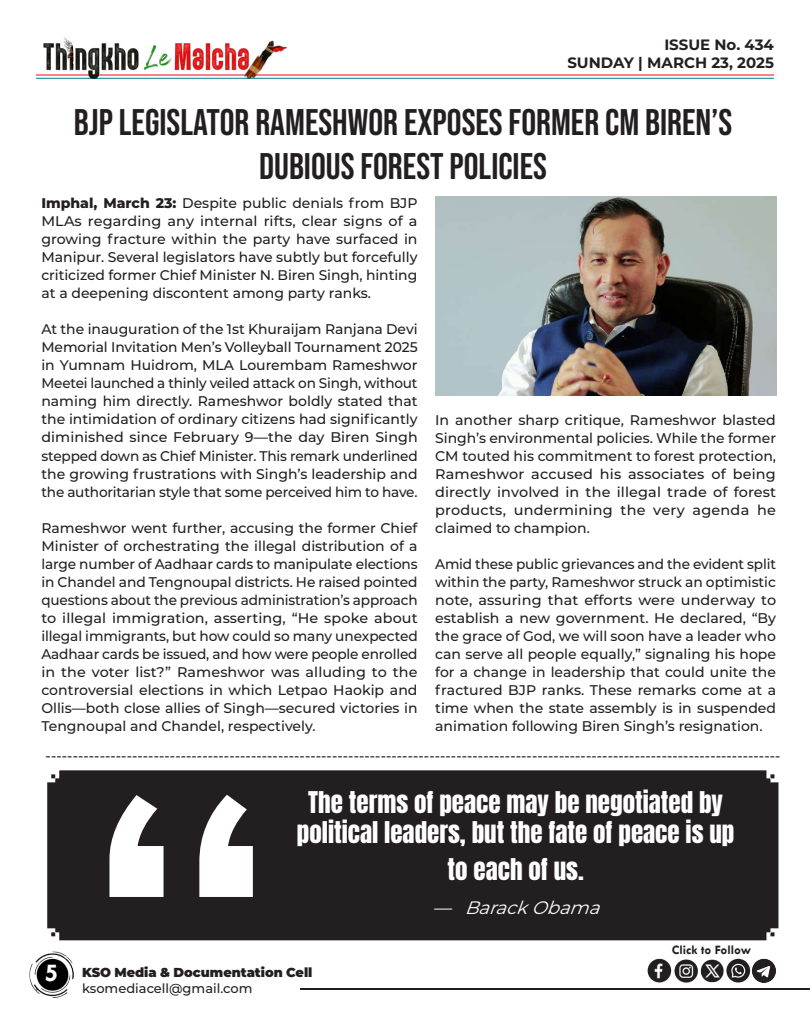
<style>
.page{position:relative;width:810px;height:1013px;background:#fff}
.page>*{position:absolute;margin:0;border:0;box-sizing:border-box;transform-origin:0 0}
.t1{font:700 358.2px "Tw Cen";color:#fff;scale:1.05 1}
.t2{font:37px/44.4px "Bebas Neue";color:#231f20;text-align:center}
.t3{font:700 26px "Tw Cen";color:#fff}
.t4{font:25px/30px "Anton";color:#fff;text-align:center}
.t5{font:italic 100 18px "Montserrat";color:#fff}
.t6{font:700 15px/18px "Montserrat";color:#231f20;text-align:right}
.t7{font:500 14px/18px "Montserrat";color:#231f20;text-align:justify}
.t8{font:900 13px "Montserrat";letter-spacing:-.005em;color:#231f20}
.t9{font:500 13px "Montserrat";color:#231f20}
.t10{font:700 13px "Tw Cen";color:#231f20}
.s1{font-weight:800}
</style>
<div class="page">
<hr style="left:301px;top:988px;width:509px;height:1px;background:#231f20">
<img style="left:29px;top:951px;width:45px;height:47px">
<img style="left:647px;top:958px;width:129px;height:25px">
<hr style="left:36px;top:74px;width:738px;height:1px;background:#ff002d">
<hr style="left:36px;top:78px;width:738px;height:1px;background:#00848b">
<img style="left:36px;top:37px;width:254px;height:42px">
<div style="left:47px;top:770px;width:731px;height:170px;background:#231f20"></div>
<img style="left:435px;top:196px;width:341px;height:199px">
<p class="t6" style="left:567px;top:35px;width:208px">ISSUE No. 434<br>SUNDAY | MARCH 23, 2025</p>
<h2 class="t2" style="left:74px;top:99px;width:660px">BJP LEGISLATOR RAMESHWOR EXPOSES FORMER CM BIREN’S<br>DUBIOUS FOREST POLICIES</h2>
<p class="t7" style="left:41px;top:194px;width:378px"><span class="s1">Imphal, March 23:</span> Despite public denials from BJP MLAs regarding any internal rifts, clear signs of a growing fracture within the party have surfaced in Manipur. Several legislators have subtly but forcefully criticized former Chief Minister N. Biren Singh, hinting at a deepening discontent among party ranks.</p>
<p class="t7" style="left:41px;top:320px;width:378px">At the inauguration of the 1st Khuraijam Ranjana Devi Memorial Invitation Men’s Volleyball Tournament 2025 in Yumnam Huidrom, MLA Lourembam Rameshwor Meetei launched a thinly veiled attack on Singh, without naming him directly. Rameshwor boldly stated that the intimidation of ordinary citizens had significantly diminished since February 9—the day Biren Singh stepped down as Chief Minister. This remark underlined the growing frustrations with Singh’s leadership and the authoritarian style that some perceived him to have.</p>
<p class="t7" style="left:41px;top:518px;width:378px">Rameshwor went further, accusing the former Chief Minister of orchestrating the illegal distribution of a large number of Aadhaar cards to manipulate elections in Chandel and Tengnoupal districts. He raised pointed questions about the previous administration’s approach to illegal immigration, asserting, “He spoke about illegal immigrants, but how could so many unexpected Aadhaar cards be issued, and how were people enrolled in the voter list?” Rameshwor was alluding to the controversial elections in which Letpao Haokip and Ollis—both close allies of Singh—secured victories in Tengnoupal and Chandel, respectively.</p>
<p class="t7" style="left:435px;top:410px;width:342px">In another sharp critique, Rameshwor blasted Singh’s environmental policies. While the former CM touted his commitment to forest protection, Rameshwor accused his associates of being directly involved in the illegal trade of forest products, undermining the very agenda he claimed to champion.</p>
<p class="t7" style="left:435px;top:554px;width:343px">Amid these public grievances and the evident split within the party, Rameshwor struck an optimistic note, assuring that efforts were underway to establish a new government. He declared, “By the grace of God, we will soon have a leader who can serve all people equally,” signaling his hope for a change in leadership that could unite the fractured BJP ranks. These remarks come at a time when the state assembly is in suspended animation following Biren Singh’s resignation.</p>
<p class="t7" style="left:781px;top:767px;width:736px;rotate:-180deg">----------------------------------------------------------------------------------------------------------------------------------------</p>
<h3 class="t4" style="left:297px;top:788px;width:439px">The terms of peace may be negotiated by political leaders, but the fate of peace is up</h3>
<h3 class="t4" style="left:448px;top:856px;width:138px">to each of us.</h3>
<p class="t5" style="left:433px;top:895px;width:176px">— BarackObama</p>
<h1 class="t1" style="left:89px;top:697px;width:173px">“</h1>
<h3 class="t3" style="left:45px;top:957px;width:15px">5</h3>
<p class="t8" style="left:82px;top:962px;width:232px">KSO Media &amp; Documentation Cell</p>
<p class="t9" style="left:82px;top:978px;width:172px">ksomediacell@gmail.com</p>
<p class="t10" style="left:672px;top:942px;width:81px">Click to Follow</p>
</div>
